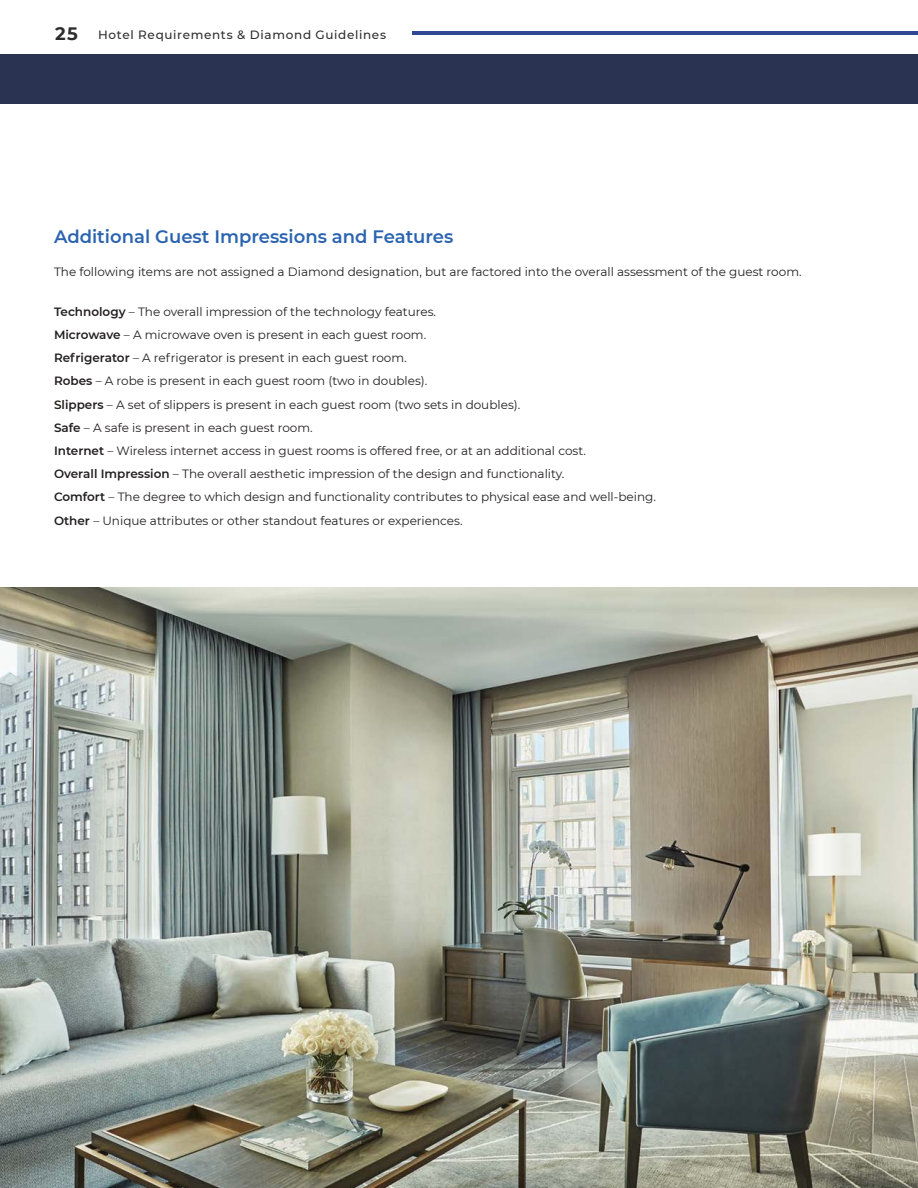
<style>
.page{position:relative;width:918px;height:1188px;background:#fff}
.page>*{position:absolute;margin:0;border:0;box-sizing:border-box;transform-origin:0 0}
.t1{font:600 18px "Montserrat";color:#2a63af}
.t2{font:700 18px "Montserrat";color:#2e2d2e}
.t3{font:12px "Montserrat";color:#231f20}
.t4{font:500 12px "Montserrat";letter-spacing:.055em;color:#2e2d2e}
.s1{font-weight:600}
</style>
<div class="page">
<div style="left:0;top:54px;width:918px;height:49px;background:#2a3352"></div>
<img style="left:0;top:588px;width:918px;height:600px">
<hr style="left:412px;top:32px;width:506px;height:3px;background:#304893">
<p class="t2" style="left:55px;top:21px;width:24px">25</p>
<p class="t4" style="left:98px;top:27px;width:290px">Hotel Requirements &amp; Diamond Guidelines</p>
<p class="t1" style="left:54px;top:224px;width:401px">Additional Guest Impressions and Features</p>
<p class="t3" style="left:54px;top:263px;width:749px">The following items are not assigned a Diamond designation, but are factored into the overall assessment of the guest room.</p>
<p class="t3" style="left:54px;top:303px;width:384px"><span class="s1">Technology</span> – The overall impression of the technology features.</p>
<p class="t3" style="left:54px;top:326px;width:374px"><span class="s1">Microwave</span> – A microwave oven is present in each guest room.</p>
<p class="t3" style="left:54px;top:350px;width:354px"><span class="s1">Refrigerator</span> – A refrigerator is present in each guest room.</p>
<p class="t3" style="left:54px;top:373px;width:375px"><span class="s1">Robes</span> – A robe is present in each guest room (two in doubles).</p>
<p class="t3" style="left:54px;top:396px;width:468px"><span class="s1">Slippers</span> – A set of slippers is present in each guest room (two sets in doubles).</p>
<p class="t3" style="left:54px;top:419px;width:260px"><span class="s1">Safe</span> – A safe is present in each guest room.</p>
<p class="t3" style="left:54px;top:442px;width:533px"><span class="s1">Internet</span> – Wireless internet access in guest rooms is offered free, or at an additional cost.</p>
<p class="t3" style="left:54px;top:466px;width:512px"><span class="s1">Overall Impression</span> – The overall aesthetic impression of the design and functionality.</p>
<p class="t3" style="left:54px;top:489px;width:603px"><span class="s1">Comfort</span> – The degree to which design and functionality contributes to physical ease and well-being.</p>
<p class="t3" style="left:54px;top:512px;width:410px"><span class="s1">Other</span> – Unique attributes or other standout features or experiences.</p>
</div>
